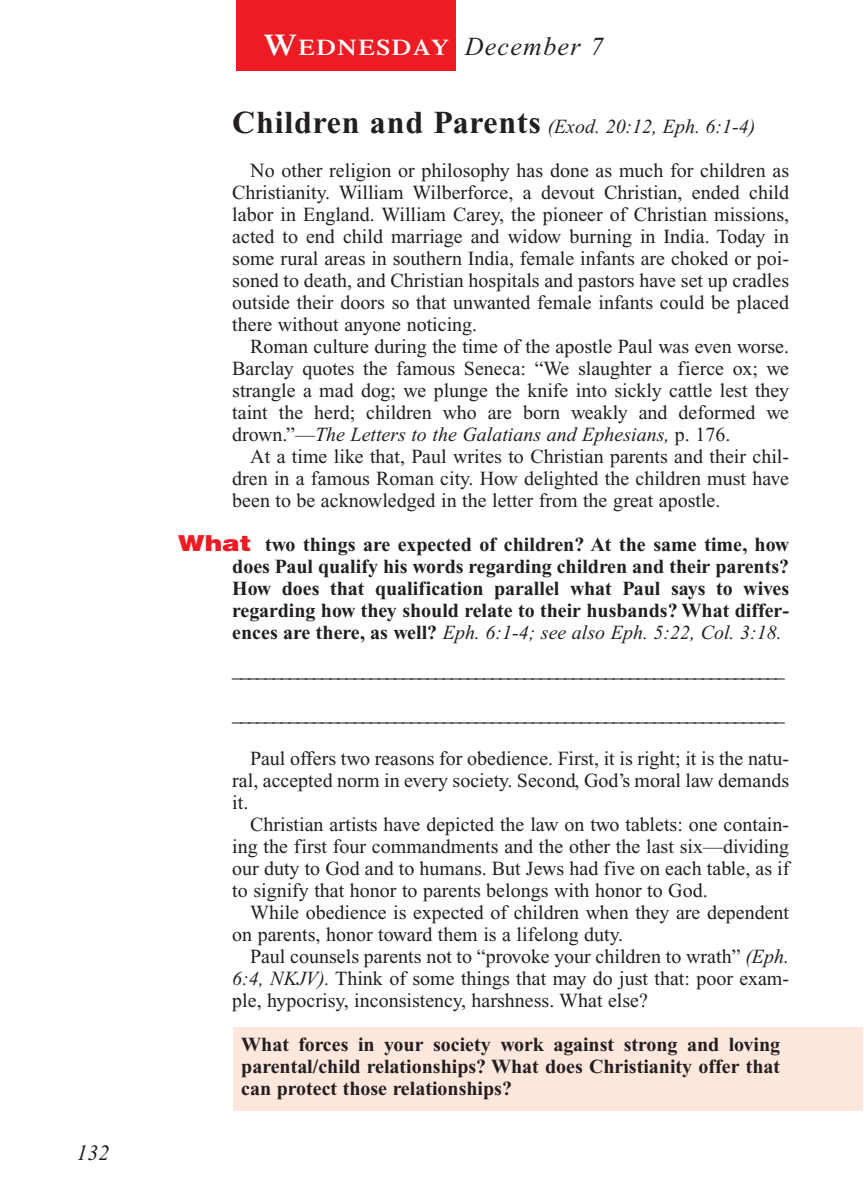
<style>
.page{position:relative;width:864px;height:1188px;background:#fff}
.page>*{position:absolute;margin:0;border:0;box-sizing:border-box;transform-origin:0 0}
.t1{font:italic 26px "Times New Roman";letter-spacing:.05em;color:#231f20}
.t2{font:italic 22px "Times New Roman";color:#231f20}
.t3{font:20px/22px "Times New Roman";color:#231f20;text-align:justify}
.t4{font:700 20px/22px "Times New Roman";color:#231f20;text-align:justify}
.t5{font:italic 20px "Times New Roman";color:#231f20}
.s1{font-family:"Times";font-weight:600;font-style:normal;font-size:30px;color:#fff}
.s2{font-family:"Times";font-weight:600;font-style:normal;font-size:22.4px;color:#fff}
.s3{font-weight:700;font-style:normal;font-size:32px}
.s4{font-style:italic}
.s5{font-family:"Helvetica";font-weight:900;font-size:22px;color:#ed1c24}
.s6{font-weight:400;font-style:italic}
</style>
<div class="page">
<div style="left:236px;top:0;width:220px;height:71px;background:#ed1c24"></div>
<div style="left:233px;top:1027px;width:630px;height:84px;background:#fee7dd"></div>
<p class="t2" style="left:77px;top:1145px;width:34px">132</p>
<h1 class="t1" style="left:264px;top:37px;width:341px"><span class="s1">W</span><span class="s2">EDNESDAY</span> December 7</h1>
<p class="t5" style="left:232px;top:119px;width:525px"><span class="s3">Children and Parents</span> (Exod. 20:12, Eph. 6:1-4)</p>
<p class="t3" style="left:232px;top:162px;width:558px;text-indent:18px">No other religion or philosophy has done as much for children as Christianity. William Wilberforce, a devout Christian, ended child labor in England. William Carey, the pioneer of Christian missions, acted to end child marriage and widow burning in India. Today in some rural areas in southern India, female infants are choked or poi&shy;soned to death, and Christian hospitals and pastors have set up cradles outside their doors so that unwanted female infants could be placed there without anyone noticing.</p>
<p class="t3" style="left:232px;top:338px;width:558px;text-indent:18px">Roman culture during the time of the apostle Paul was even worse.<br>Barclay quotes the famous Seneca: “We slaughter a fierce ox; we strangle a mad dog; we plunge the knife into sickly cattle lest they taint the herd; children who are born weakly and deformed we drown.”—<span class="s4">The Letters to the Galatians and Ephesians,</span> p. 176.</p>
<p class="t3" style="left:232px;top:448px;width:558px;text-indent:18px">At a time like that, Paul writes to Christian parents and their chil&shy;dren in a famous Roman city. How delighted the children must have been to be acknowledged in the letter from the great apostle.</p>
<p class="t4" style="left:232px;top:536px;width:558px;text-indent:-54px"><span class="s5">What</span> two things are expected of children? At the same time, how does Paul qualify his words regarding children and their parents?<br>How does that qualification parallel what Paul says to wives regarding how they should relate to their husbands? What differ&shy;ences are there, as well? <span class="s6">Eph. 6:1-4; see also Eph. 5:22, Col. 3:18.</span></p>
<p class="t3" style="left:232px;top:662px;width:554px">____________________________________________________________________</p>
<p class="t3" style="left:232px;top:706px;width:554px">____________________________________________________________________</p>
<p class="t3" style="left:232px;top:750px;width:558px;text-indent:18px">Paul offers two reasons for obedience. First, it is right; it is the natu&shy;ral, accepted norm in every society. Second, God’s moral law demands it.</p>
<p class="t3" style="left:232px;top:816px;width:559px;text-indent:18px">Christian artists have depicted the law on two tablets: one contain&shy;ing the first four commandments and the other the last six—dividing our duty to God and to humans. But Jews had five on each table, as if to signify that honor to parents belongs with honor to God.</p>
<p class="t3" style="left:232px;top:904px;width:558px;text-indent:18px">While obedience is expected of children when they are dependent on parents, honor toward them is a lifelong duty.</p>
<p class="t3" style="left:232px;top:948px;width:558px;text-indent:18px">Paul counsels parents not to “provoke your children to wrath” <span class="s4">(Eph.<br>6:4, NKJV).</span> Think of some things that may do just that: poor exam&shy;ple, hypocrisy, inconsistency, harshness. What else?</p>
<p class="t4" style="left:241px;top:1036px;width:540px">What forces in your society work against strong and loving parental/child relationships? What does Christianity offer that can protect those relationships?</p>
</div>
